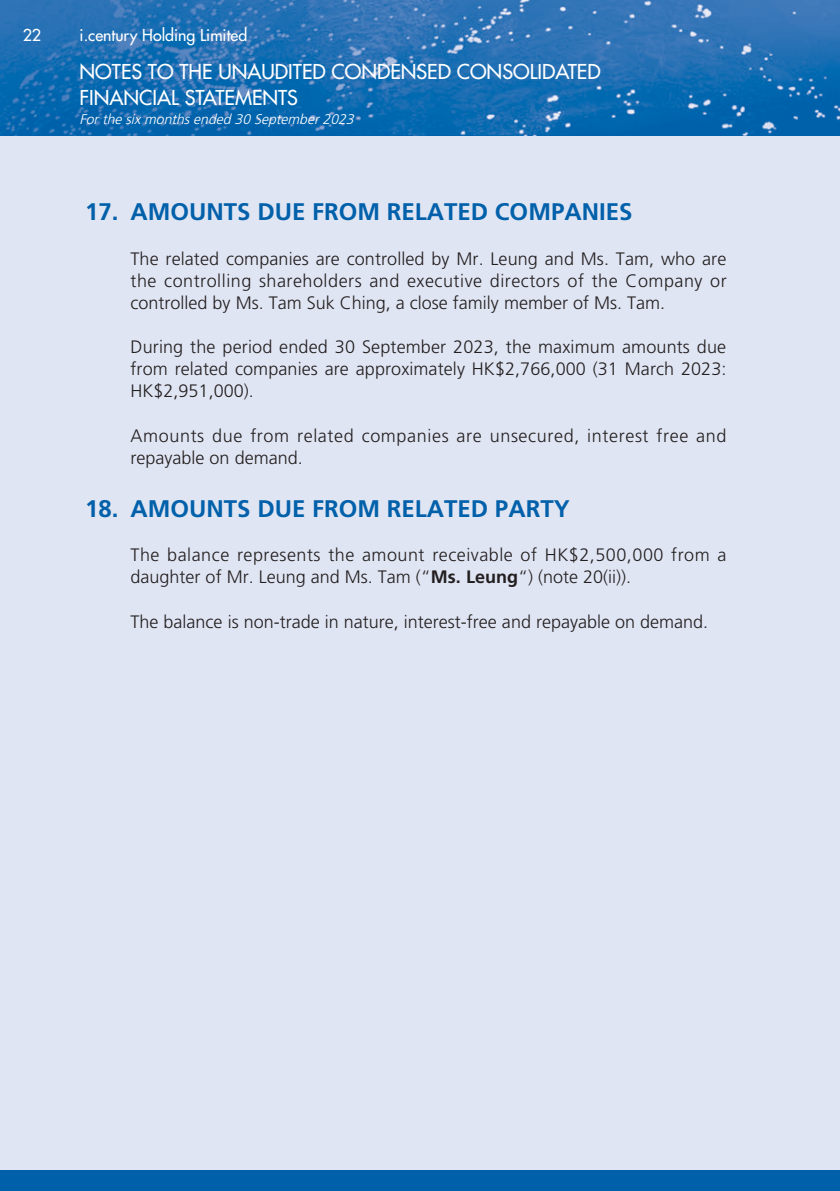
<style>
.page{position:relative;width:840px;height:1191px;background:#fff}
.page>*{position:absolute;margin:0;border:0;box-sizing:border-box;transform-origin:0 0}
._01_Heading_1{font:700 24px "Frutiger LT Std";color:#0060aa}
.t1{font:500 20px/26px "Futura Std";color:#fff}
._00_Body_text{font:300 18px/22px "Frutiger LT Std";letter-spacing:.005em;color:#231f20;text-align:justify}
._00_Body_text-2{font:300 18px/22px "Frutiger LT Std";letter-spacing:.03em;color:#231f20}
._00_Body_text-3{font:300 18px/22px "Frutiger LT Std";letter-spacing:.035em;color:#231f20}
.t2{font:500 16px "Futura Std";color:#fff}
.t3{font:italic 300 14px "Frutiger LT Std";color:#fff}
.s1{font-weight:700}
</style>
<div class="page">
<div style="left:0;top:0;width:839px;height:1191px;background:#e0e5f3"></div>
<div style="left:0;top:1170px;width:839px;height:21px;background:#0060aa"></div>
<img style="left:0;top:0;width:839px;height:136px">
<p class="t2" style="left:23px;top:25px;width:20px">22</p>
<p class="t2" style="left:80px;top:25px;width:169px">i.century Holding Limited</p>
<p class="t1" style="left:80px;top:59px;width:522px">NOTES TO THE UNAUDITED CONDENSED CONSOLIDATED<br>FINANCIAL STATEMENTS</p>
<p class="t3" style="left:80px;top:111px;width:279px">Forthe sixmonthsended 30 September2023</p>
<p class="_01_Heading_1" style="left:85px;top:197px;width:548px">17. AMOUNTS DUE FROM RELATED COMPANIES</p>
<p class="_00_Body_text" style="left:130px;top:248px;width:597px">The related companies are controlled by Mr. Leung and Ms. Tam, who are the controlling shareholders and executive directors of the Company or controlled by Ms. Tam Suk Ching, a close family member of Ms. Tam.</p>
<p class="_00_Body_text" style="left:130px;top:336px;width:597px">During the period ended 30 September 2023, the maximum amounts due from related companies are approximately HK$2,766,000 (31 March 2023:<br>HK$2,951,000).</p>
<p class="_00_Body_text-3" style="left:130px;top:425px;width:597px">Amounts due from related companies are unsecured, interest free and repayable on demand.</p>
<p class="_01_Heading_1" style="left:85px;top:494px;width:486px">18. AMOUNTS DUE FROM RELATED PARTY</p>
<p class="_00_Body_text-2" style="left:130px;top:544px;width:597px">The balance represents the amount receivable of HK$2,500,000 from a daughter of Mr. Leung and Ms. Tam (“<span class="s1">Ms. Leung</span>“) (note 20(ii)).</p>
<p class="_00_Body_text" style="left:130px;top:611px;width:579px">The balance is non-trade in nature, interest-free and repayable on demand.</p>
</div>
